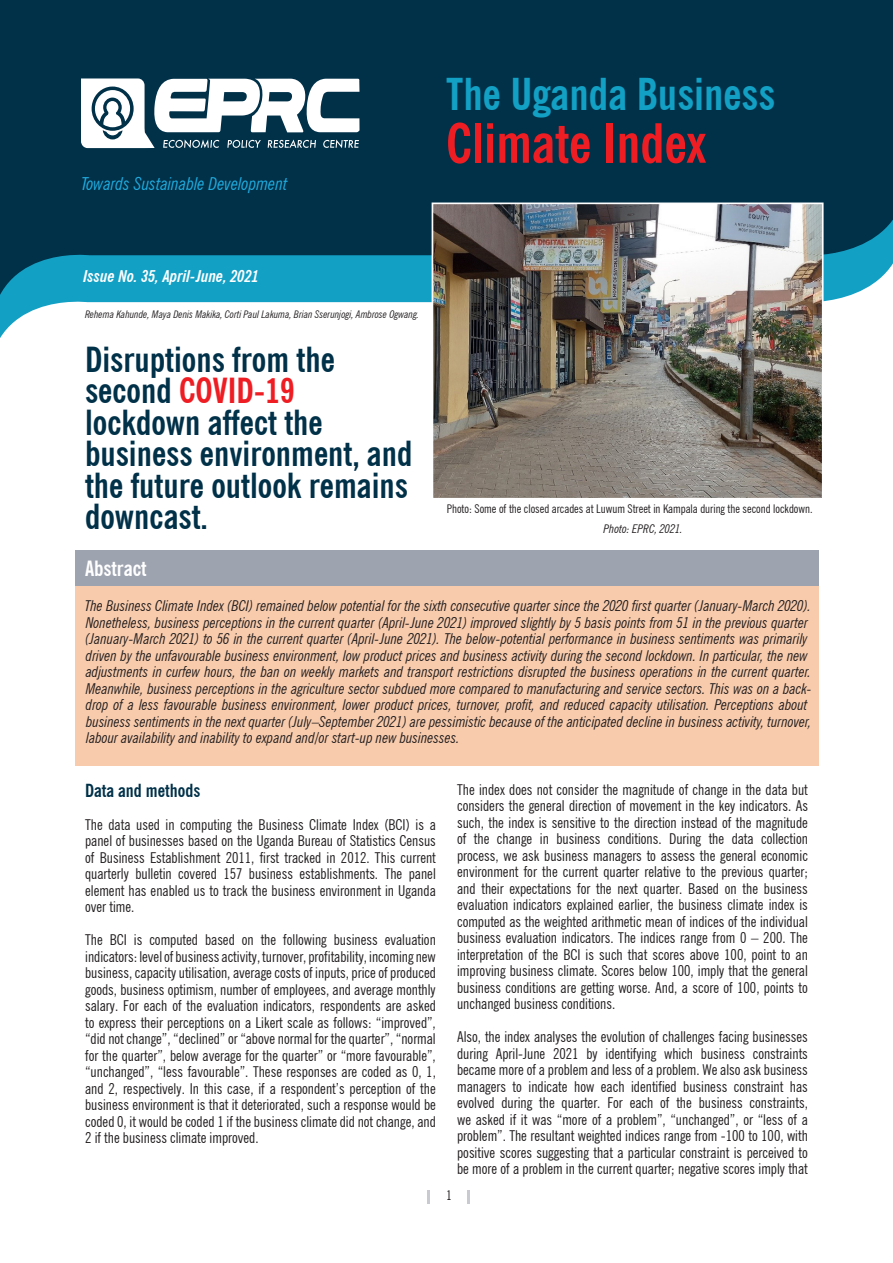
<style>
.page{position:relative;width:893px;height:1263px;background:#fff}
.page>*{position:absolute;margin:0;border:0;box-sizing:border-box;transform-origin:0 0}
.t1{font:700 condensed 54px "News Gothic BT";color:#ee1d23}
.t2{font:700 condensed 43.8px "News Gothic BT";color:#13a0c5}
.Default{font:700 condensed 34.5px/31.5px "News Gothic BT";color:#003149}
.t3{font:700 condensed 21px "News Gothic BT";color:#fff}
.Heading_1{font:700 condensed 18px "News Gothic BT";color:#003149}
.t4{font:italic condensed 17.85px "News Gothic BT";color:#20ace0}
.t5{font:italic 700 condensed 16.5px "News Gothic BT";color:#fff}
.Default-2{font:condensed 15px/16.5px "News Gothic BT";color:#231f20;text-align:justify}
.t6{font:italic condensed 15px/16.5px "News Gothic BT";color:#231f20}
.t7{font:condensed 13.5px "News Gothic BT";color:#231f20}
.t8{font:condensed 12px "News Gothic BT";color:#231f20}
.t9{font:italic condensed 12px "News Gothic BT";color:#231f20}
.t10{font:italic condensed 10.5px "News Gothic BT";color:#231f20}
.s1{color:#ee1d23}
</style>
<div class="page">
<svg style="left:427px;top:1190px;width:3px;height:13px"></svg>
<svg style="left:467px;top:1190px;width:3px;height:13px"></svg>
<svg style="left:0;top:0;width:893px;height:338px;background:#184e66"></svg>
<svg style="left:81px;top:22px;width:279px;height:126px"></svg>
<div style="left:75px;top:550px;width:744px;height:215px;background:#f8cbac"></div>
<div style="left:75px;top:550px;width:744px;height:35px;background:#9ea3b0"></div>
<img style="left:435px;top:206px;width:385px;height:291px">
<div style="left:432px;top:203px;width:391px;height:297px;border:2px solid #fff"></div>
<p class="t4" style="left:81px;top:173px;width:208px">Towards Sustainable Development</p>
<p class="t2" style="left:446px;top:68px;width:330px">The Uganda Business</p>
<p class="t1" style="left:446px;top:110px;width:261px">Climate Index</p>
<p class="t5" style="left:84px;top:266px;width:177px">Issue No. 35, April-June, 2021</p>
<p class="t10" style="left:85px;top:308px;width:335px">Rehema Kahunde, Maya Denis Makika, Corti Paul Lakuma, Brian Sserunjogi, Ambrose Ogwang.</p>
<p class="Default" style="left:85px;top:343px;width:329px">Disruptions from the second <span class="s1">COVID-19 </span>lockdown affect the business environment, and the future outlook remains downcast.</p>
<p class="t3" style="left:85px;top:555px;width:63px">Abstract</p>
<p class="t8" style="left:447px;top:502px;width:367px">Photo: Some of the closed arcades at Luwum Street in Kampala during the second lockdown.</p>
<p class="t9" style="left:604px;top:521px;width:81px">Photo: EPRC, 2021.</p>
<p class="t6" style="left:85px;top:598px;width:728px">The Business Climate Index (BCI) remained below potential for the sixth consecutive quarter since the 2020 first quarter (January-March 2020).<br>Nonetheless, business perceptions in the current quarter (April-June 2021) improved slightly by 5 basis points from 51 in the previous quarter (January-March 2021) to 56 in the current quarter (April-June 2021). The below-potential performance in business sentiments was primarily driven by the unfavourable business environment, low product prices and business activity during the second lockdown. In particular, the new adjustments in curfew hours, the ban on weekly markets and transport restrictions disrupted the business operations in the current quarter.<br>Meanwhile, business perceptions in the agriculture sector subdued more compared to manufacturing and service sectors. This was on a back&shy;drop of a less favourable business environment, lower product prices, turnover, profit, and reduced capacity utilisation. Perceptions about business sentiments in the next quarter (July–September 2021) are pessimistic because of the anticipated decline in business activity, turnover, labour availability and inability to expand and/or start-up new businesses.</p>
<p class="Heading_1" style="left:85px;top:779px;width:117px">Data and methods</p>
<p class="Default-2" style="left:85px;top:816px;width:352px">The data used in computing the Business Climate Index (BCI) is a panel of businesses based on the Uganda Bureau of Statistics Census of Business Establishment 2011, first tracked in 2012. This current quarterly bulletin covered 157 business establishments. The panel element has enabled us to track the business environment in Uganda over time.</p>
<p class="Default-2" style="left:85px;top:931px;width:352px">The BCI is computed based on the following business evaluation indicators: level of business activity, turnover, profitability, incoming new business, capacity utilisation, average costs of inputs, price of produced goods, business optimism, number of employees, and average monthly salary. For each of the evaluation indicators, respondents are asked to express their perceptions on a Likert scale as follows: “improved”, “did not change”, “declined” or “above normal for the quarter”, “normal for the quarter”, below average for the quarter” or “more favourable”, “unchanged”, “less favourable”. These responses are coded as 0, 1, and 2, respectively. In this case, if a respondent’s perception of the business environment is that it deteriorated, such a response would be coded 0, it would be coded 1 if the business climate did not change, and 2 if the business climate improved.</p>
<p class="Default-2" style="left:457px;top:781px;width:352px">The index does not consider the magnitude of change in the data but considers the general direction of movement in the key indicators. As such, the index is sensitive to the direction instead of the magnitude of the change in business conditions. During the data collection process, we ask business managers to assess the general economic environment for the current quarter relative to the previous quarter; and their expectations for the next quarter. Based on the business evaluation indicators explained earlier, the business climate index is computed as the weighted arithmetic mean of indices of the individual business evaluation indicators. The indices range from 0 – 200. The interpretation of the BCI is such that scores above 100, point to an improving business climate. Scores below 100, imply that the general business conditions are getting worse. And, a score of 100, points to unchanged business conditions.</p>
<p class="Default-2" style="left:457px;top:1028px;width:352px">Also, the index analyses the evolution of challenges facing businesses during April-June 2021 by identifying which business constraints became more of a problem and less of a problem. We also ask business managers to indicate how each identified business constraint has evolved during the quarter. For each of the business constraints, we asked if it was “more of a problem”, “unchanged”, or “less of a problem”. The resultant weighted indices range from -100 to 100, with positive scores suggesting that a particular constraint is perceived to be more of a problem in the current quarter; negative scores imply that</p>
<p class="t7" style="left:446px;top:1187px;width:7px">1</p>
</div>
